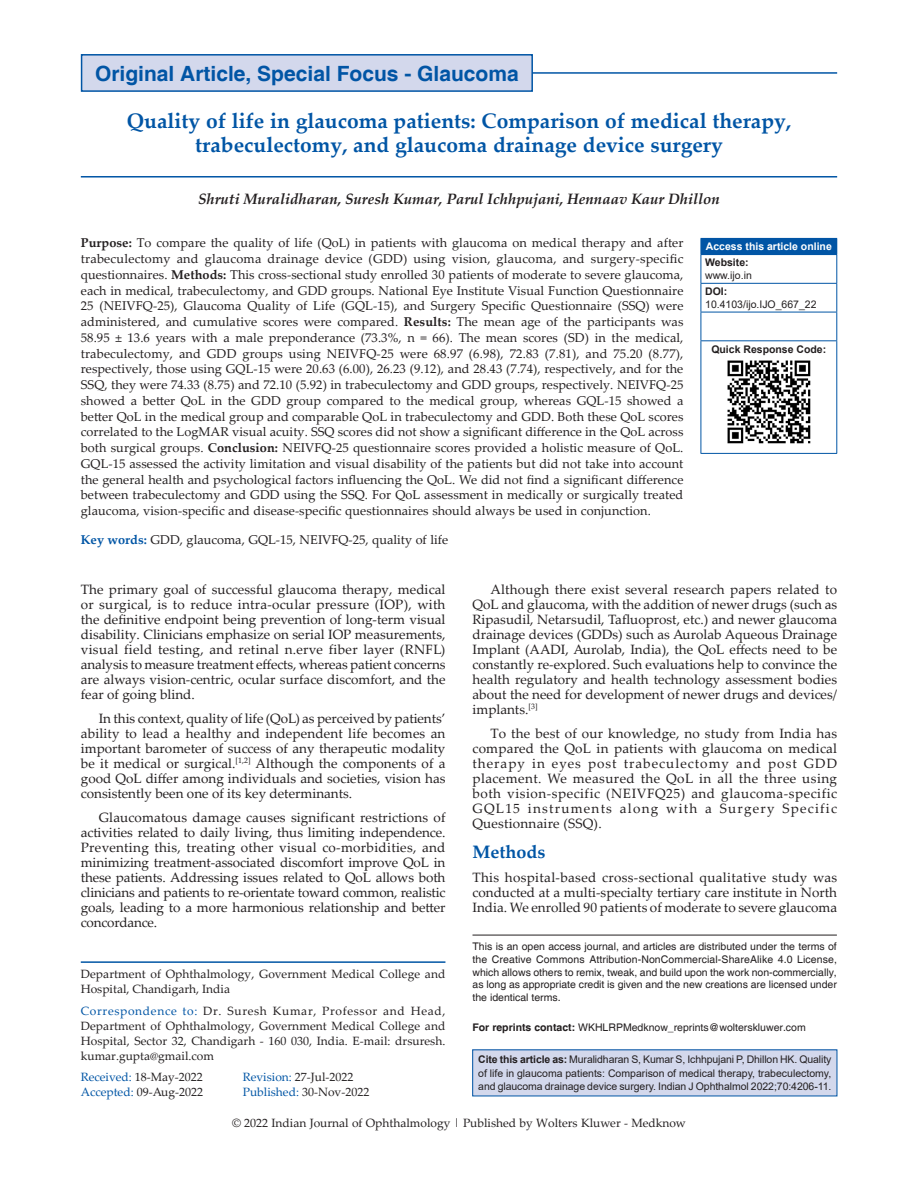
<style>
.page{position:relative;width:918px;height:1188px;background:#fff}
.page>*{position:absolute;margin:0;border:0;box-sizing:border-box;transform-origin:0 0}
.AT{font:700 21px/24px "Palatino Linotype";color:#0155a5;text-align:center}
.AH{font:700 21px "Helvetica";color:#0155a5}
.t1{font:700 18px "Palatino Linotype";color:#0155a5}
.AU{font:italic 700 15px "Palatino Linotype";color:#231f20}
.TX{font:13.5px/15px "Palatino Linotype";color:#231f20;text-align:justify}
.TXFL{font:13.5px/15px "Palatino Linotype";color:#231f20;text-align:justify}
.ABS{font:12.75px/15.8px "Palatino Linotype";letter-spacing:.005em;color:#231f20;text-align:justify}
.KWD{font:12.75px "Palatino Linotype";color:#231f20}
.ADD{font:12px/15px "Palatino Linotype";color:#231f20;text-align:justify}
.HIS{font:12px "Palatino Linotype";color:#231f20}
.AFF{font:12px/15px "Palatino Linotype";letter-spacing:.005em;color:#231f20}
.Reprint{font:10.5px/12.6px "Helvetica";color:#231f20;text-align:justify}
.HTC{font:10.5px/12.6px "Arial";letter-spacing:-.005em;color:#231f20}
.t2{font:700 10.5px "Arial";color:#fff}
.t3{font:700 10.5px "Arial";color:#231f20}
.s1{font-weight:700}
.s2{font-weight:700;color:#0155a5}
.s3{color:#0155a5}
</style>
<div class="page">
<hr style="left:81px;top:176px;width:756px;height:2px;background:#0155a5">
<div style="left:701px;top:238px;width:136px;height:17px;background:#0155a5"></div>
<hr style="left:701px;top:283px;width:136px;height:1px;background:#0155a5">
<hr style="left:701px;top:312px;width:136px;height:1px;background:#0155a5">
<svg style="left:701px;top:255px;width:1px;height:85px"></svg>
<svg style="left:836px;top:255px;width:1px;height:85px"></svg>
<hr style="left:701px;top:340px;width:136px;height:1px;background:#0155a5">
<hr style="left:701px;top:341px;width:1px;height:112px;background:#0155a5">
<hr style="left:836px;top:341px;width:1px;height:112px;background:#0155a5">
<hr style="left:701px;top:453px;width:136px;height:1px;background:#0155a5">
<img style="left:727px;top:360px;width:84px;height:84px">
<hr style="left:81px;top:961px;width:364px;height:2px;background:#0155a5">
<div style="left:473px;top:1050px;width:364px;height:46px;background:#d3d8ec"></div>
<hr style="left:472px;top:935px;width:365px;height:1px;background:#231f20">
<hr style="left:258px;top:72px;width:579px;height:2px;background:#0155a5">
<div style="left:82px;top:55px;width:450px;height:36px;background:#d3d8ec"></div>
<div style="left:81px;top:54px;width:452px;height:38px;border:2px solid #0155a5"></div>
<p class="AH" style="left:95px;top:60px;width:425px">Original Article, Special Focus - Glaucoma</p>
<p class="AT" style="left:127px;top:108px;width:666px">Quality of life in glaucoma patients: Comparison of medical therapy, trabeculectomy, and glaucoma drainage device surgery</p>
<p class="AU" style="left:198px;top:188px;width:523px">Shruti Muralidharan, Suresh Kumar, Parul Ichhpujani, Hennaav Kaur Dhillon</p>
<p class="t2" style="left:706px;top:239px;width:128px">Access this article online</p>
<p class="HTC" style="left:705px;top:256px;width:48px"><span class="s1">Website: </span>www.ijo.in</p>
<p class="HTC" style="left:705px;top:285px;width:113px"><span class="s1">DOI:<br></span>10.4103/ijo.IJO_667_22</p>
<p class="t3" style="left:711px;top:342px;width:116px">Quick Response Code:</p>
<p class="ABS" style="left:81px;top:235px;width:604px"><span class="s1">Purpose:</span> To compare the quality of life (QoL) in patients with glaucoma on medical therapy and after trabeculectomy and glaucoma drainage device (GDD) using vision, glaucoma, and surgery‑specific questionnaires. <span class="s1">Methods:</span> This cross‑sectional study enrolled 30 patients of moderate to severe glaucoma, each in medical, trabeculectomy, and GDD groups. National Eye Institute Visual Function Questionnaire 25 (NEIVFQ‑25), Glaucoma Quality of Life (GQL‑15), and Surgery Specific Questionnaire (SSQ) were administered, and cumulative scores were compared. <span class="s1">Results:</span> The mean age of the participants was 58.95 ± 13.6 years with a male preponderance (73.3%, n = 66). The mean scores (SD) in the medical, trabeculectomy, and GDD groups using NEIVFQ‑25 were 68.97 (6.98), 72.83 (7.81), and 75.20 (8.77), respectively, those using GQL‑15 were 20.63 (6.00), 26.23 (9.12), and 28.43 (7.74), respectively, and for the SSQ, they were 74.33 (8.75) and 72.10 (5.92) in trabeculectomy and GDD groups, respectively. NEIVFQ‑25 showed a better QoL in the GDD group compared to the medical group, whereas GQL‑15 showed a better QoL in the medical group and comparable QoL in trabeculectomy and GDD. Both these QoL scores correlated to the LogMAR visual acuity. SSQ scores did not show a significant difference in the QoL across both surgical groups. <span class="s1">Conclusion:</span> NEIVFQ‑25 questionnaire scores provided a holistic measure of QoL.<br>GQL‑15 assessed the activity limitation and visual disability of the patients but did not take into account the general health and psychological factors influencing the QoL. We did not find a significant difference between trabeculectomy and GDD using the SSQ. For QoL assessment in medically or surgically treated glaucoma, vision‑specific and disease‑specific questionnaires should always be used in conjunction.</p>
<p class="KWD" style="left:81px;top:530px;width:369px"><span class="s2">Key words:</span> GDD, glaucoma, GQL‑15, NEIVFQ‑25, quality of life</p>
<p class="TXFL" style="left:81px;top:581px;width:366px">The primary goal of successful glaucoma therapy, medical or surgical, is to reduce intra‑ocular pressure (IOP), with the definitive endpoint being prevention of long‑term visual disability. Clinicians emphasize on serial IOP measurements, visual field testing, and retinal n.erve fiber layer (RNFL) analysis to measure treatment effects, whereas patient concerns are always vision‑centric, ocular surface discomfort, and the fear of going blind.</p>
<p class="TX" style="left:81px;top:710px;width:366px;text-indent:18px">In this context, quality of life (QoL) as perceived by patients’ ability to lead a healthy and independent life becomes an important barometer of success of any therapeutic modality be it medical or surgical.<sup>[1,2]</sup> Although the components of a good QoL differ among individuals and societies, vision has consistently been one of its key determinants.</p>
<p class="TX" style="left:81px;top:809px;width:366px;text-indent:18px">Glaucomatous damage causes significant restrictions of activities related to daily living, thus limiting independence.<br>Preventing this, treating other visual co‑morbidities, and minimizing treatment‑associated discomfort improve QoL in these patients. Addressing issues related to QoL allows both clinicians and patients to re‑orientate toward common, realistic goals, leading to a more harmonious relationship and better concordance.</p>
<p class="AFF" style="left:81px;top:966px;width:366px">Department of Ophthalmology, Government Medical College and<br>Hospital, Chandigarh, India</p>
<p class="ADD" style="left:81px;top:1003px;width:366px"><span class="s3">Correspondence to:</span> Dr. Suresh Kumar, Professor and Head, Department of Ophthalmology, Government Medical College and Hospital, Sector 32, Chandigarh ‑ 160 030, India. E‑mail: drsuresh. kumar.gupta@gmail.com</p>
<p class="HIS" style="left:81px;top:1069px;width:123px"><span class="s3">Received:</span> 18-May-2022</p>
<p class="HIS" style="left:243px;top:1069px;width:112px"><span class="s3">Revision:</span> 27-Jul-2022</p>
<p class="HIS" style="left:81px;top:1084px;width:124px"><span class="s3">Accepted:</span> 09-Aug-2022</p>
<p class="HIS" style="left:243px;top:1084px;width:128px"><span class="s3">Published:</span> 30-Nov-2022</p>
<p class="TX" style="left:472px;top:581px;width:366px;text-indent:18px">Although there exist several research papers related to QoL and glaucoma, with the addition of newer drugs (such as Ripasudil, Netarsudil, Tafluoprost, etc.) and newer glaucoma drainage devices (GDDs) such as Aurolab Aqueous Drainage Implant (AADI, Aurolab, India), the QoL effects need to be constantly re‑explored. Such evaluations help to convince the health regulatory and health technology assessment bodies about the need for development of newer drugs and devices/ implants.<sup>[3]</sup></p>
<p class="TX" style="left:472px;top:725px;width:366px;text-indent:18px">To the best of our knowledge, no study from India has compared the QoL in patients with glaucoma on medical therapy in eyes post trabeculectomy and post GDD placement. We measured the QoL in all the three using both vision‑specific (NEIVFQ25) and glaucoma‑specific GQL15 instruments along with a Surgery Specific Questionnaire (SSQ).</p>
<h1 class="t1" style="left:472px;top:839px;width:74px">Methods</h1>
<p class="TXFL" style="left:472px;top:869px;width:366px">This hospital‑based cross‑sectional qualitative study was conducted at a multi‑specialty tertiary care institute in North India. We enrolled 90 patients of moderate to severe glaucoma</p>
<p class="Reprint" style="left:472px;top:941px;width:366px">This is an open access journal, and articles are distributed under the terms of the Creative Commons Attribution‑NonCommercial‑ShareAlike 4.0 License, which allows others to remix, tweak, and build upon the work non‑commercially, as long as appropriate credit is given and the new creations are licensed under the identical terms.</p>
<p class="Reprint" style="left:472px;top:1022px;width:335px"><span class="s1">For reprints contact:</span> WKHLRPMedknow_reprints@wolterskluwer.com</p>
<p class="HTC" style="left:478px;top:1053px;width:355px;line-height:13.6px;text-align:justify"><span class="s1">Cite this article as:</span> Muralidharan S, Kumar S, Ichhpujani P, Dhillon HK. Quality of life in glaucoma patients: Comparison of medical therapy, trabeculectomy, and glaucoma drainage device surgery. Indian J Ophthalmol 2022;70:4206-11.</p>
<p class="ADD" style="left:232px;top:1115px;width:455px">© 2022 Indian Journal of Ophthalmology | Published by Wolters Kluwer - Medknow</p>
</div>
